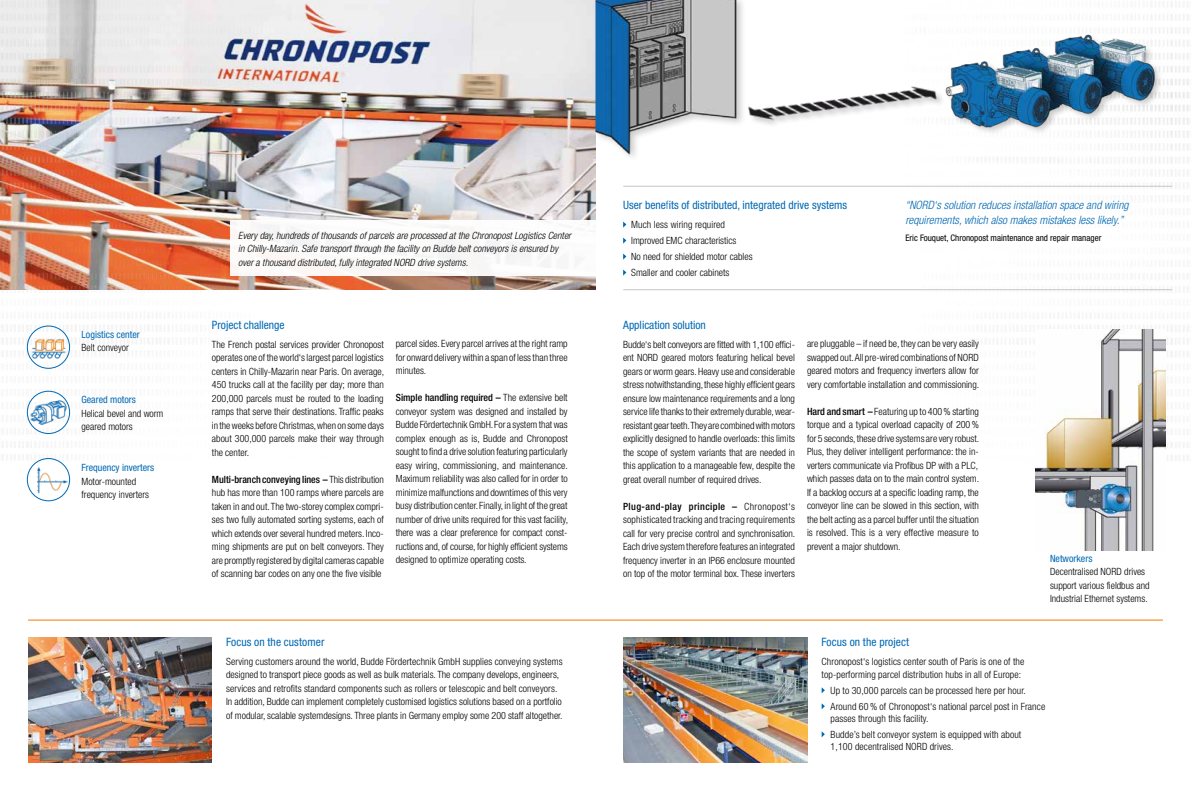
<style>
.page{position:relative;width:1191px;height:792px;background:#fff}
.page>*{position:absolute;margin:0;border:0;box-sizing:border-box;transform-origin:0 0}
.t1{font:condensed 11.5px "Helvetica Neue LT Pro";color:#0069b4}
.t2{font:italic 300 condensed 11.5px/15px "Helvetica Neue LT Pro";color:#0069b4}
.t3{font:300 condensed 10px/13.5px "Helvetica Neue LT Pro";color:#000}
.t4{font:italic 300 condensed 10px/13.5px "Helvetica Neue LT Pro";color:#000}
.t5{font:condensed 10px "Helvetica Neue LT Pro";color:#0069b4}
.t6{font:condensed 9px "Helvetica Neue LT Pro";color:#000}
.s1{font-weight:500}
.s2{font-weight:300}
</style>
<div class="page">
<img style="left:623px;top:637px;width:184px;height:125px">
<hr style="left:28px;top:620px;width:1134px;height:1px;background:#ef7d00">
<img style="left:28px;top:637px;width:184px;height:125px">
<img style="left:330px;top:0;width:265px;height:289px">
<svg style="left:821px;top:687px;width:4px;height:6px"></svg>
<svg style="left:821px;top:703px;width:4px;height:6px"></svg>
<svg style="left:821px;top:731px;width:4px;height:6px"></svg>
<div style="left:230px;top:220px;width:365px;height:56px;background:#fff"></div>
<img style="left:0;top:0;width:330px;height:463px">
<img style="left:905px;top:143px;width:284px;height:318px">
<img style="left:1035px;top:329px;width:130px;height:221px">
<img style="left:595px;top:0;width:164px;height:212px">
<img style="left:726px;top:30px;width:254px;height:142px">
<img style="left:899px;top:2px;width:290px;height:138px">
<svg style="left:623px;top:222px;width:3px;height:6px"></svg>
<svg style="left:623px;top:238px;width:3px;height:6px"></svg>
<svg style="left:623px;top:254px;width:3px;height:6px"></svg>
<svg style="left:623px;top:270px;width:3px;height:6px"></svg>
<div style="left:27px;top:391px;width:43px;height:43px;border:1px solid #0069b4;border-radius:50%"></div>
<div style="left:27px;top:326px;width:43px;height:43px;border:1px solid #0069b4;border-radius:50%"></div>
<img style="left:26px;top:384px;width:23px;height:11px">
<div style="left:27px;top:458px;width:43px;height:43px;border:1px solid #0069b4;border-radius:50%"></div>
<img style="left:30px;top:324px;width:19px;height:9px">
<img style="left:30px;top:454px;width:21px;height:10px">
<hr style="left:623px;top:186px;width:549px;height:1px;background:#c6c6c6">
<hr style="left:623px;top:289px;width:549px;height:1px;background:#c6c6c6">
<p class="t5" style="left:81px;top:329px;width:60px">Logistics center</p>
<p class="t3" style="left:81px;top:341px;width:49px">Belt conveyor</p>
<p class="t5" style="left:81px;top:394px;width:56px">Geared motors</p>
<p class="t3" style="left:81px;top:406px;width:83px">Helical bevel and worm geared motors</p>
<p class="t5" style="left:81px;top:462px;width:74px">Frequency inverters</p>
<p class="t3" style="left:81px;top:474px;width:69px">Motor-mounted frequency inverters</p>
<p class="t4" style="left:238px;top:229px;width:334px">Every day, hundreds of thousands of parcels are processed at the Chronopost Logistics Center in Chilly-Mazarin. Safe transport through the facility on Budde belt conveyors is ensured by over a thousand distributed, fully integrated NORD drive systems.</p>
<p class="t1" style="left:212px;top:318px;width:74px">Project challenge</p>
<p class="t3" style="left:212px;top:337px;width:174px;text-align:justify">The French postal services provider Chronopost operates one of the world‘s largest parcel logistics centers in Chilly-Mazarin near Paris. On average, 450 trucks call at the facility per day; more than 200,000 parcels must be routed to the loading ramps that serve their destinations. Traffic peaks in the weeks before Christmas, when on some days about 300,000 parcels make their way through the center.</p>
<p class="t3" style="left:212px;top:472px;width:173px;text-align:justify"><span class="s1">Multi-branch conveying lines –</span> This distribution hub has more than 100 ramps where parcels are taken in and out. The two-storey complex compri&shy;ses two fully automated sorting systems, each of which extends over several hundred meters. Inco&shy;ming shipments are put on belt conveyors. They are promptly registered by digital cameras capable of scanning bar codes on any one the five visible</p>
<p class="t3" style="left:396px;top:337px;width:173px;text-align:justify">parcel sides. Every parcel arrives at the right ramp for onward delivery within a span of less than three minutes.</p>
<p class="t3" style="left:396px;top:391px;width:174px;text-align:justify"><span class="s1">Simple handling required –</span> The extensive belt conveyor system was designed and installed by Budde Fördertechnik GmbH. For a system that was complex enough as is, Budde and Chronopost sought to find a drive solution featuring particularly easy wiring, commissioning, and maintenance.<br>Maximum reliability was also called for in order to minimize malfunctions and downtimes of this very busy distribution center. Finally, in light of the great number of drive units required for this vast facility, there was a clear preference for compact const&shy;ructions and, of course, for highly efficient systems designed to optimize operating costs.</p>
<p class="t1" style="left:226px;top:635px;width:100px">Focus on the customer</p>
<p class="t3" style="left:226px;top:655px;width:338px">Serving customers around the world, Budde Fördertechnik GmbH supplies conveying systems designed to transport piece goods as well as bulk materials. The company develops, engineers, services and retrofits standard components such as rollers or telescopic and belt conveyors.<br>In addition, Budde can implement completely customised logistics solutions based on a portfolio of modular, scalable systemdesigns. Three plants in Germany employ some 200 staff altogether.</p>
<p class="t1" style="left:623px;top:198px;width:225px">User bene<span class="s2">f</span>its of distributed, integrated drive systems</p>
<p class="t3" style="left:631px;top:216px;width:123px;line-height:16px">Much less wiring required<br>Improved EMC characteristics<br>No need for shielded motor cables<br>Smaller and cooler cabinets</p>
<p class="t2" style="left:905px;top:198px;width:225px">“NORD‘s solution reduces installation space and wiring requirements, which also makes mistakes less likely.”</p>
<p class="t6" style="left:905px;top:233px;width:197px">Eric Fouquet, Chronopost maintenance and repair manager</p>
<p class="t1" style="left:623px;top:318px;width:84px">Application solution</p>
<p class="t3" style="left:623px;top:337px;width:173px;text-align:justify">Budde‘s belt conveyors are fitted with 1,100 effici&shy;ent NORD geared motors featuring helical bevel gears or worm gears. Heavy use and considerable stress notwithstanding, these highly efficient gears ensure low maintenance requirements and a long service life thanks to their extremely durable, wear&shy;resistant gear teeth. They are combined with motors explicitly designed to handle overloads: this limits the scope of system variants that are needed in this application to a manageable few, despite the great overall number of required drives.</p>
<p class="t3" style="left:623px;top:499px;width:174px;text-align:justify"><span class="s1">Plug-and-play principle –</span> Chronopost‘s sophisticated tracking and tracing requirements call for very precise control and synchronisation.<br>Each drive system therefore features an integrated frequency inverter in an IP66 enclosure mounted on top of the motor terminal box. These inverters</p>
<p class="t3" style="left:807px;top:337px;width:174px;text-align:justify">are pluggable – if need be, they can be very easily swapped out. All pre-wired combinations of NORD geared motors and frequency inverters allow for very comfortable installation and commissioning.</p>
<p class="t3" style="left:807px;top:405px;width:174px;text-align:justify"><span class="s1">Hard and smart –</span> Featuring up to 400% starting torque and a typical overload capacity of 200% for 5 seconds, these drive systems are very robust.<br>Plus, they deliver intelligent performance: the in&shy;verters communicate via Profibus DP with a PLC, which passes data on to the main control system.<br>If a backlog occurs at a specific loading ramp, the conveyor line can be slowed in this section, with the belt acting as a parcel buffer until the situation is resolved. This is a very effective measure to prevent a major shutdown.</p>
<p class="t5" style="left:1050px;top:553px;width:44px">Networkers</p>
<p class="t3" style="left:1050px;top:565px;width:101px;line-height:13.2px">Decentralised NORD drives support various fieldbus and<br>Industrial Ethernet systems.</p>
<p class="t1" style="left:821px;top:635px;width:89px">Focus on the project</p>
<p class="t3" style="left:821px;top:655px;width:204px">Chronopost‘s logistics center south of Paris is one of the top-performing parcel distribution hubs in all of Europe:</p>
<p class="t3" style="left:830px;top:683px;width:216px;line-height:16px">Up to 30,000 parcels can be processed here per hour.<br>Around 60 % of Chronopost‘s national parcel post in France</p>
<p class="t3" style="left:830px;top:711px;width:192px;line-height:16px">passes through this facility.<br>Budde’s belt conveyor system is equipped with about</p>
<p class="t3" style="left:830px;top:740px;width:124px">1,100 decentralised NORD drives.</p>
</div>
